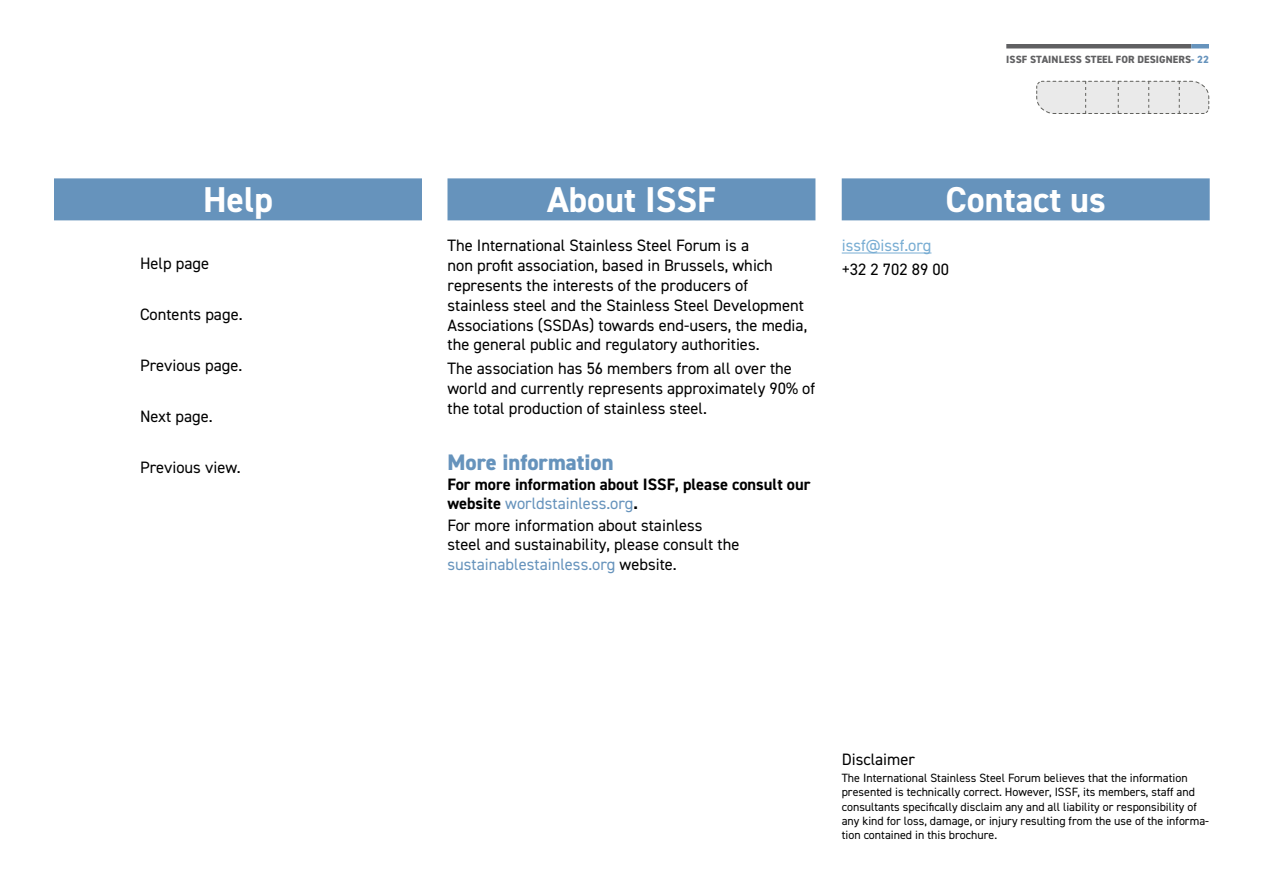
<style>
.page{position:relative;width:1263px;height:893px;background:#fff}
.page>*{position:absolute;margin:0;border:0;box-sizing:border-box;transform-origin:0 0}
.t1{font:700 36px "DIN2014";color:#fff}
.t2{font:800 22.5px "DIN2014";color:#6693bc}
.t3{font:16.5px/19.8px "DIN2014";color:#000}
.t4{font:700 16.5px/18.9px "DIN2014";color:#000}
.t5{font:16.5px "DIN2014";color:#78add3}
.t6{font:12px/14.4px "DIN2014";color:#000}
.t7{font:800 10.5px "DIN2014";letter-spacing:.01em;color:#606062}
.s1{color:#6693bc}
.s2{font-weight:400;color:#6693bc}
</style>
<div class="page">
<hr style="left:1006px;top:44px;width:185px;height:4px;background:#606062">
<hr style="left:1191px;top:44px;width:18px;height:4px;background:#6693bc">
<svg style="left:1036px;top:81px;width:173px;height:33px;background:#e3e3e3"></svg>
<div style="left:447px;top:178px;width:368px;height:42px;background:#6693bc"></div>
<div style="left:842px;top:178px;width:368px;height:42px;background:#6693bc"></div>
<hr style="left:842px;top:253px;width:89px;height:1px;background:#78add3">
<div style="left:54px;top:178px;width:368px;height:42px;background:#6693bc"></div>
<h1 class="t1" style="left:203px;top:176px;width:71px">Help</h1>
<p class="t3" style="left:140px;top:254px;width:71px">Help page</p>
<p class="t3" style="left:140px;top:304px;width:104px">Contents page.</p>
<p class="t3" style="left:140px;top:355px;width:104px">Previous page.</p>
<p class="t3" style="left:140px;top:406px;width:74px">Next page.</p>
<p class="t3" style="left:140px;top:457px;width:102px">Previous view.</p>
<p class="t7" style="left:1006px;top:52px;width:204px">ISSF STAINLESS STEEL FOR DESIGNERS<span class="s1">- 22</span></p>
<h1 class="t1" style="left:547px;top:176px;width:170px">About ISSF</h1>
<p class="t3" style="left:447px;top:235px;width:361px">The International Stainless Steel Forum is a<br>non profit association, based in Brussels, which represents the interests of the producers of stainless steel and the Stainless Steel Development Associations (SSDAs) towards end-users, the media, the general public and regulatory authorities.</p>
<p class="t3" style="left:447px;top:359px;width:369px">The association has 56 members from all over the world and currently represents approximately 90% of the total production of stainless steel.</p>
<h2 class="t2" style="left:447px;top:447px;width:167px">More information</h2>
<p class="t4" style="left:447px;top:474px;width:365px">For more information about ISSF, please consult our website <span class="s2">worldstainless.org</span>.</p>
<p class="t3" style="left:447px;top:515px;width:293px">For more information about stainless steel and sustainability, please consult the <span class="s1">sustainablestainless.org</span> website.</p>
<h1 class="t1" style="left:945px;top:176px;width:162px">Contact us</h1>
<p class="t5" style="left:842px;top:235px;width:91px">issf@issf.org</p>
<p class="t3" style="left:842px;top:260px;width:109px">+32 2 702 89 00</p>
<p class="t3" style="left:842px;top:749px;width:75px">Disclaimer</p>
<p class="t6" style="left:842px;top:770px;width:369px">The International Stainless Steel Forum believes that the information presented is technically correct. However, ISSF, its members, staff and consultants specifically disclaim any and all liability or responsibility of any kind for loss, damage, or injury resulting from the use of the informa&shy;tion contained in this brochure.</p>
</div>
